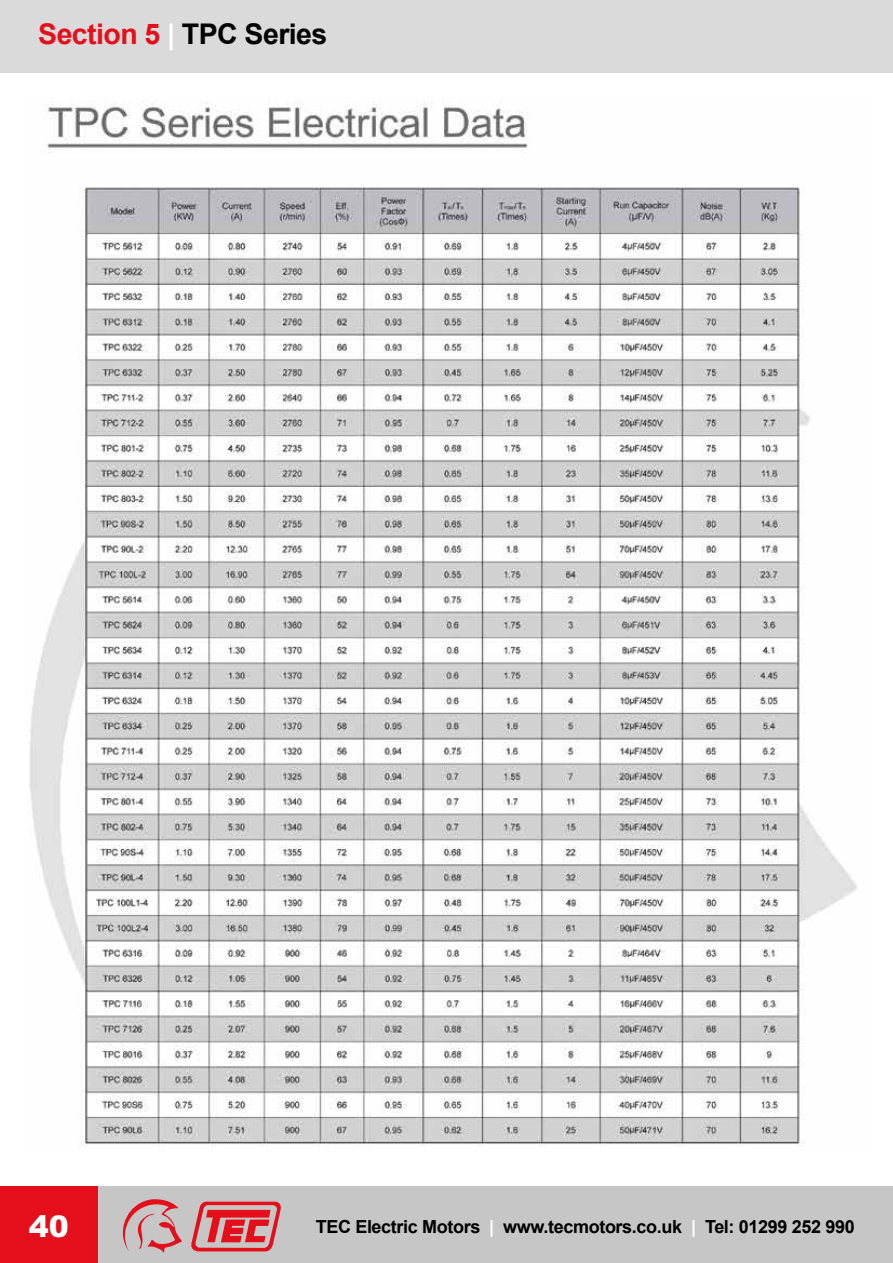
<style>
.page{position:relative;width:893px;height:1263px;background:#fff}
.page>*{position:absolute;margin:0;border:0;box-sizing:border-box;transform-origin:0 0}
.t1{font:900 30px "Arial";color:#fff}
.t2{font:700 28.5px "Arial";letter-spacing:-.02em;color:#000}
.t3{font:700 18px "Arial";letter-spacing:-.02em;color:#000}
.s1{color:#e40f1a}
.s2{color:#fff}
</style>
<div class="page">
<img style="left:29px;top:101px;width:828px;height:1046px">
<div style="left:0;top:1186px;width:893px;height:77px;background:#c6c6c6"></div>
<svg style="left:122px;top:1199px;width:60px;height:54px"></svg>
<svg style="left:191px;top:1202px;width:90px;height:49px"></svg>
<div style="left:0;top:1186px;width:98px;height:77px;background:#e40f1a"></div>
<div style="left:0;top:0;width:893px;height:72px;background:#dadada"></div>
<h2 class="t2" style="left:38px;top:16px;width:291px"><span class="s1">Section 5</span> <span class="s2">|</span> TPC Series</h2>
<h1 class="t1" style="left:29px;top:1207px;width:42px">40</h1>
<p class="t3" style="left:316px;top:1215px;width:540px">TEC Electric Motors <span class="s2">|</span> www.tecmotors.co.uk <span class="s2">|</span> Tel: 01299 252 990</p>
</div>
